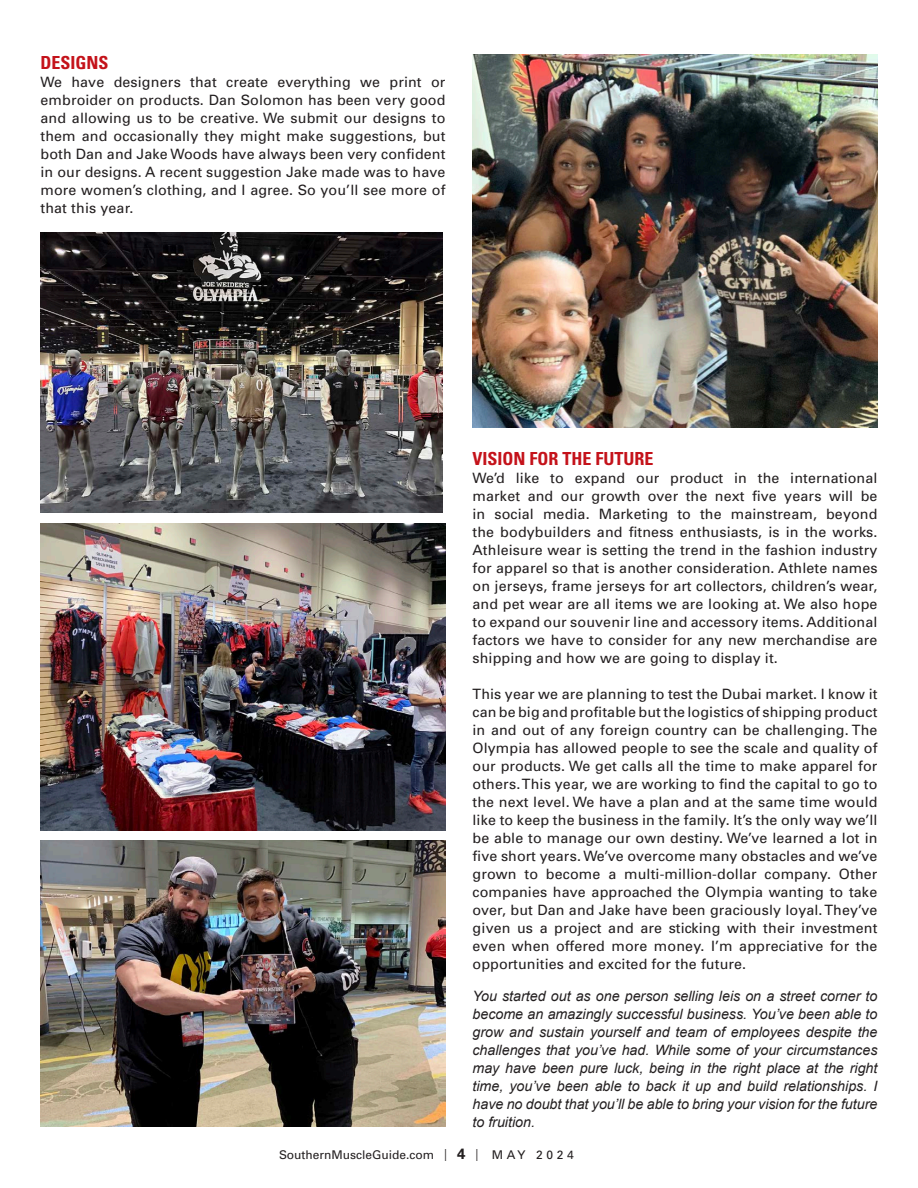
<style>
.page{position:relative;width:918px;height:1188px;background:#fff}
.page>*{position:absolute;margin:0;border:0;box-sizing:border-box;transform-origin:0 0}
.t1{font:700 condensed 18px "Univers";color:#c4121a}
.t2{font:14.25px/18px "Univers";letter-spacing:.01em;color:#231f20;text-align:justify}
.t3{font:italic 14.25px/18px "Arial";color:#231f20;text-align:justify}
.t4{font:12px "Univers";color:#231f20}
.s1{font-stretch:condensed}
.s2{font-weight:700;font-size:15px}
</style>
<div class="page">
<img style="left:472px;top:55px;width:406px;height:373px">
<img style="left:40px;top:523px;width:406px;height:307px">
<img style="left:40px;top:840px;width:405px;height:286px">
<img style="left:40px;top:232px;width:402px;height:281px">
<p class="t1" style="left:40px;top:52px;width:70px">DESIGNS</p>
<p class="t2" style="left:40px;top:73px;width:407px">We have designers that create everything we print or embroider on products. Dan Solomon has been very good and allowing us to be creative. We submit our designs to them and occasionally they might make suggestions, but both Dan and Jake Woods have always been very confident in our designs. A recent suggestion Jake made was to have more women’s clothing, and I agree. So you’ll see more of that this year.</p>
<p class="t1" style="left:472px;top:448px;width:183px">VISION FOR THE FUTURE</p>
<p class="t2" style="left:472px;top:469px;width:407px">We’d like to expand our product in the international market and our growth over the next five years will be in social media. Marketing to the mainstream, beyond the bodybuilders and fitness enthusiasts, is in the works.<br>Athleisure wear is setting the trend in the fashion industry for apparel so that is another consideration. Athlete names on jerseys, frame jerseys for art collectors, children’s wear, and pet wear are all items we are looking at. We also hope to expand our souvenir line and accessory items. Additional factors we have to consider for any new merchandise are shipping and how we are going to display it.</p>
<p class="t2" style="left:472px;top:685px;width:407px">This year we are planning to test the Dubai market. I know it can be big and profitable but the logistics of shipping product in and out of any foreign country can be challenging. The Olympia has allowed people to see the scale and quality of our products. We get calls all the time to make apparel for others. This year, we are working to find the capital to go to the next level. We have a plan and at the same time would like to keep the business in the family. It’s the only way we’ll be able to manage our own destiny. We’ve learned a lot in five short years. We’ve overcome many obstacles and we’ve grown to become a multi-million-dollar company. Other companies have approached the Olympia wanting to take over, but Dan and Jake have been graciously loyal. They’ve given us a project and are sticking with their investment even when offered more money. I’m appreciative for the opportunities and excited for the future.</p>
<p class="t3" style="left:472px;top:987px;width:407px">You started out as one person selling leis on a street corner to become an amazingly successful business. You’ve been able to grow and sustain yourself and team of employees despite the challenges that you’ve had. While some of your circumstances may have been pure luck, being in the right place at the right time, you’ve been able to back it up and build relationships. I have no doubt that you’ll be able to bring your vision for the future to fruition.</p>
<p class="t4" style="left:279px;top:1148px;width:296px">SouthernMuscleGuide.com <span class="s1">|</span> <span class="s2">4</span> <span class="s1">|</span> M A Y 2 0 2 4</p>
</div>
